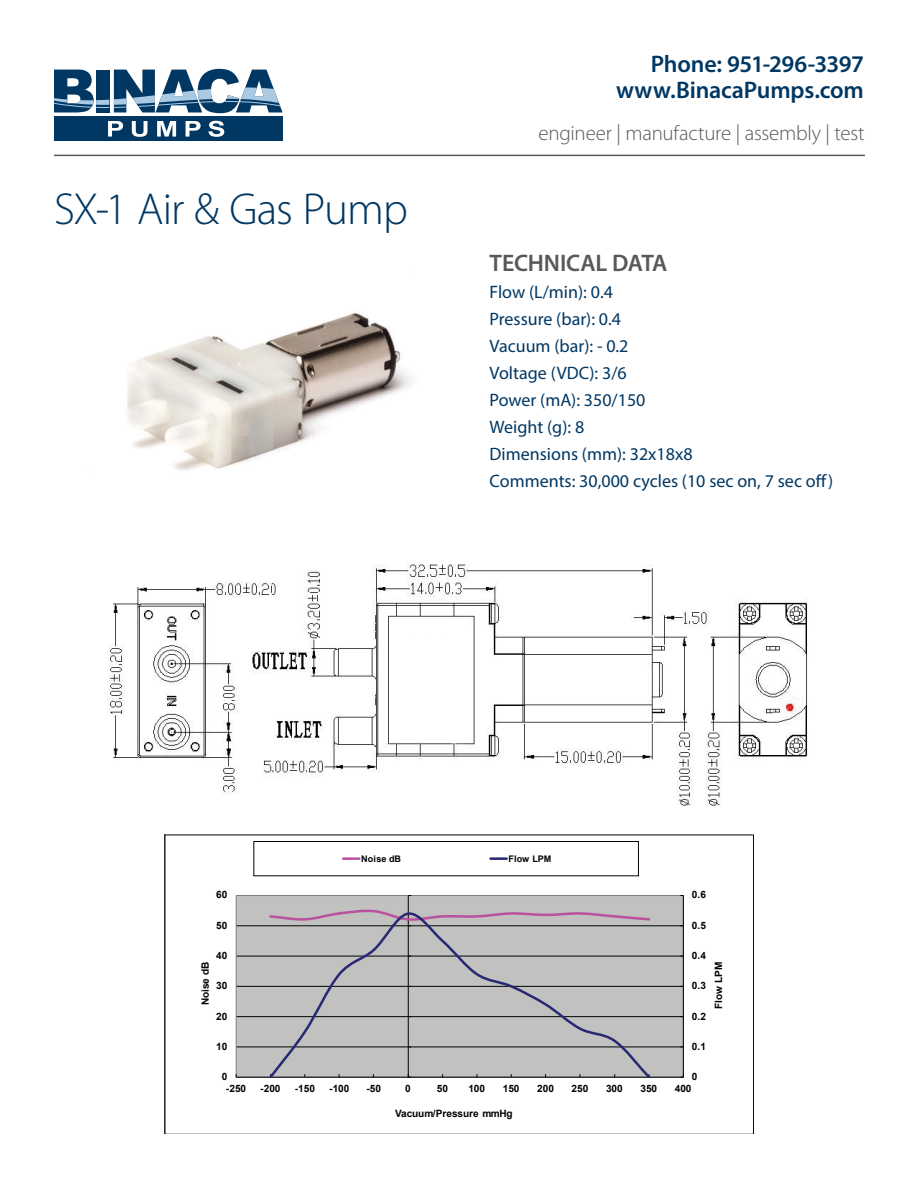
<style>
.page{position:relative;width:918px;height:1188px;background:#fff}
.page>*{position:absolute;margin:0;border:0;box-sizing:border-box;transform-origin:0 0}
.t1{font:300 45px "Myriad Pro";letter-spacing:-.02em;color:#003763}
.t2{font:600 24px/26px "Myriad Pro";letter-spacing:-.01em;color:#003763;text-align:right}
.t3{font:600 24px "Myriad Pro";letter-spacing:-.015em;color:#58595b}
.t4{font:300 21px "Myriad Pro";letter-spacing:-.015em;color:#58595b}
.t5{font:18px/27px "Myriad Pro";color:#003763}
.t6{font:700 10.05px "Arial";letter-spacing:-.005em;color:#020304}
.t7{font:700 9.15px "Arial";color:#020304}
</style>
<div class="page">
<hr style="left:54px;top:155px;width:811px;height:1px;background:#58595b">
<div style="left:54px;top:117px;width:229px;height:24px;background:#003763"></div>
<svg style="left:108px;top:121px;width:15px;height:16px"></svg>
<svg style="left:132px;top:121px;width:16px;height:16px"></svg>
<svg style="left:157px;top:121px;width:19px;height:16px"></svg>
<svg style="left:186px;top:121px;width:15px;height:16px"></svg>
<svg style="left:208px;top:121px;width:16px;height:16px"></svg>
<svg style="left:54px;top:69px;width:229px;height:44px"></svg>
<img style="left:125px;top:313px;width:286px;height:158px">
<img style="left:108px;top:564px;width:700px;height:242px">
<div style="left:236px;top:895px;width:447px;height:182px;background:#c1c1c0"></div>
<hr style="left:236px;top:1047px;width:447px;height:1px;background:#020304">
<hr style="left:236px;top:1016px;width:447px;height:1px;background:#020304">
<hr style="left:236px;top:986px;width:447px;height:1px;background:#020304">
<hr style="left:236px;top:956px;width:447px;height:1px;background:#020304">
<hr style="left:236px;top:926px;width:447px;height:1px;background:#020304">
<hr style="left:683px;top:896px;width:1px;height:181px;background:#020304">
<hr style="left:408px;top:896px;width:1px;height:181px;background:#020304">
<hr style="left:236px;top:1077px;width:447px;height:1px;background:#020304">
<svg style="left:267px;top:909px;width:386px;height:168px"></svg>
<div style="left:254px;top:841px;width:385px;height:35px;background:#fff;border:1px solid #020304"></div>
<hr style="left:343px;top:857px;width:16px;height:3px;background:#b9529f">
<hr style="left:491px;top:857px;width:16px;height:3px;background:#282974">
<h2 class="t2" style="left:616px;top:50px;width:249px">Phone: 951-296-3397 www.BinacaPumps.com</h2>
<h1 class="t1" style="left:54px;top:182px;width:355px">SX-1 Air &amp; Gas Pump</h1>
<p class="t4" style="left:539px;top:120px;width:328px">engineer | manufacture | assembly | test</p>
<h2 class="t3" style="left:490px;top:248px;width:179px">TECHNICAL DATA</h2>
<p class="t5" style="left:490px;top:279px;width:345px">Flow (L/min): 0.4<br>Pressure (bar): 0.4<br>Vacuum (bar): - 0.2<br>Voltage (VDC): 3/6<br>Power (mA): 350/150<br>Weight (g): 8<br>Dimensions (mm): 32x18x8<br>Comments: 30,000 cycles (10 sec on, 7 sec off)</p>
<p class="t7" style="left:361px;top:852px;width:41px">Noise dB</p>
<p class="t7" style="left:509px;top:852px;width:44px">Flow LPM</p>
<p class="t6" style="left:216px;top:888px;width:13px">60</p>
<p class="t6" style="left:692px;top:888px;width:16px">0.6</p>
<p class="t6" style="left:216px;top:918px;width:13px">50</p>
<p class="t6" style="left:692px;top:918px;width:16px">0.5</p>
<p class="t6" style="left:216px;top:948px;width:13px">40</p>
<p class="t6" style="left:692px;top:948px;width:16px">0.4</p>
<p class="t6" style="left:198px;top:1005px;width:45px;rotate:-90deg">Noise dB</p>
<p class="t6" style="left:712px;top:1009px;width:48px;rotate:-90deg">Flow LPM</p>
<p class="t6" style="left:216px;top:979px;width:13px">30</p>
<p class="t6" style="left:692px;top:979px;width:16px">0.3</p>
<p class="t6" style="left:216px;top:1009px;width:13px">20</p>
<p class="t6" style="left:692px;top:1009px;width:16px">0.2</p>
<p class="t6" style="left:216px;top:1039px;width:13px">10</p>
<p class="t6" style="left:692px;top:1039px;width:16px">0.1</p>
<p class="t6" style="left:222px;top:1070px;width:7px">0</p>
<p class="t6" style="left:692px;top:1070px;width:7px">0</p>
<p class="t6" style="left:226px;top:1082px;width:22px">-250</p>
<p class="t6" style="left:260px;top:1082px;width:22px">-200</p>
<p class="t6" style="left:295px;top:1082px;width:22px">-150</p>
<p class="t6" style="left:329px;top:1082px;width:22px">-100</p>
<p class="t6" style="left:366px;top:1082px;width:16px">-50</p>
<p class="t6" style="left:405px;top:1082px;width:7px">0</p>
<p class="t6" style="left:437px;top:1082px;width:13px">50</p>
<p class="t6" style="left:468px;top:1082px;width:18px">100</p>
<p class="t6" style="left:503px;top:1082px;width:18px">150</p>
<p class="t6" style="left:537px;top:1082px;width:18px">200</p>
<p class="t6" style="left:572px;top:1082px;width:18px">250</p>
<p class="t6" style="left:606px;top:1082px;width:18px">300</p>
<p class="t6" style="left:640px;top:1082px;width:18px">350</p>
<p class="t6" style="left:675px;top:1082px;width:18px">400</p>
<p class="t6" style="left:395px;top:1107px;width:119px">Vacuum/Pressure mmHg</p>
</div>
